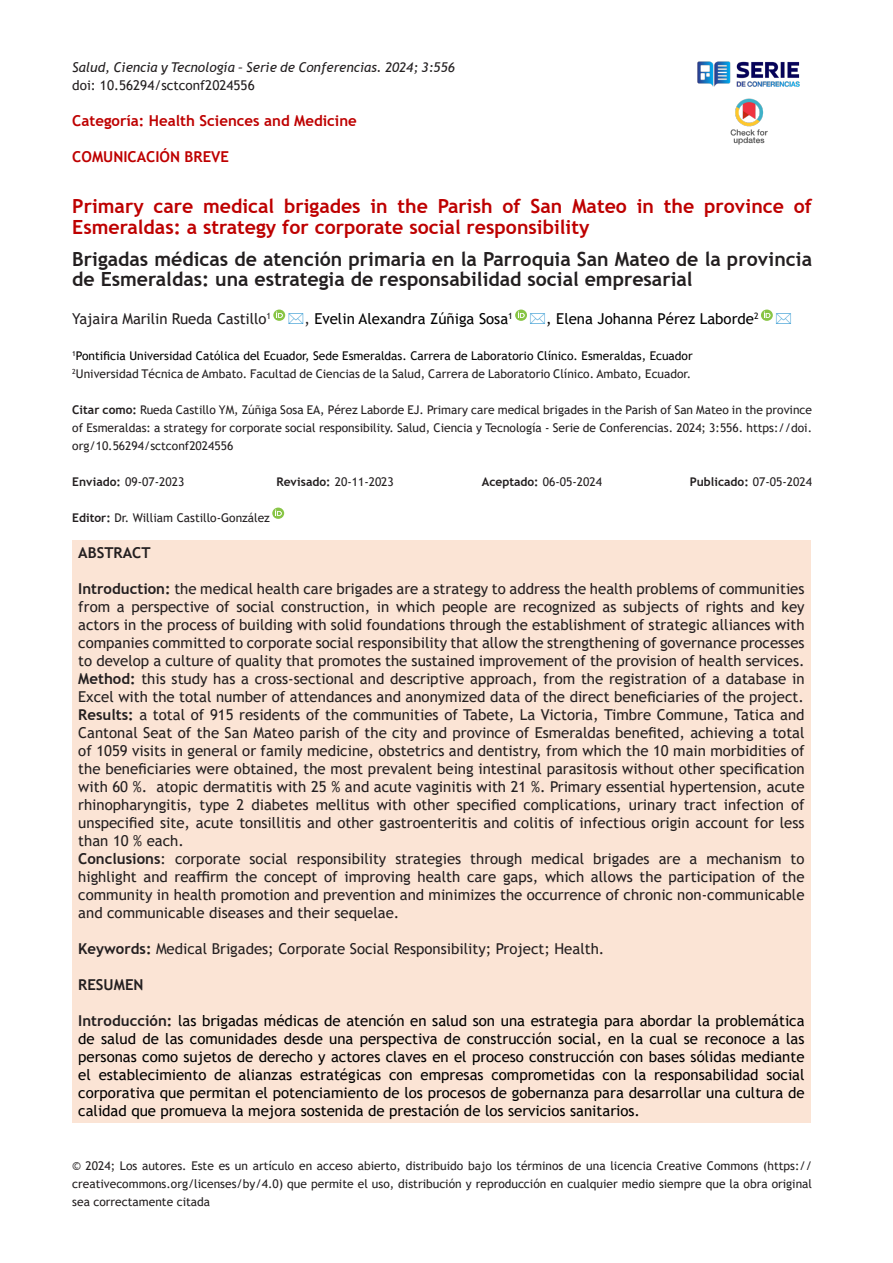
<style>
.page{position:relative;width:893px;height:1263px;background:#fff}
.page>*{position:absolute;margin:0;border:0;box-sizing:border-box;transform-origin:0 0}
.t1{font:700 19.5px/19.5px "Trebuchet MS";color:#231f20}
.t2{font:700 19.5px/21px "Trebuchet MS";color:#be0000}
.Body_Text{font:15px/18px "Trebuchet MS";color:#231f20;text-align:justify}
.Body_Text-2{font:15px/18px "Trebuchet MS";color:#000;text-align:justify}
.t3{font:700 15px "Trebuchet MS";color:#be0000}
.t4{font:700 15px "Trebuchet MS";color:#231f20}
.t5{font:italic 13.5px "Trebuchet MS";color:#231f20}
.t6{font:13.5px "Trebuchet MS";color:#231f20}
.Body_Text-3{font:12px/18px "Trebuchet MS";color:#231f20;text-align:justify}
.t7{font:12px "Trebuchet MS";color:#000}
.t8{font:700 12px "Trebuchet MS";color:#231f20}
.s1{color:#231f20}
.s2{font-weight:700}
.s3{font-weight:400}
.s4{font-weight:700;color:#231f20}
</style>
<div class="page">
<img style="left:697px;top:61px;width:103px;height:26px">
<img style="left:730px;top:98px;width:38px;height:47px">
<div style="left:72px;top:540px;width:739px;height:582px;background:#fbe4d5"></div>
<svg style="left:272px;top:508px;width:12px;height:11px"></svg>
<svg style="left:273px;top:310px;width:13px;height:11px"></svg>
<svg style="left:515px;top:310px;width:12px;height:11px"></svg>
<svg style="left:761px;top:310px;width:12px;height:11px"></svg>
<p class="t5" style="left:72px;top:59px;width:384px">Salud, Ciencia y Tecnología – Serie de Conferencias. 2024; 3:556</p>
<p class="t6" style="left:72px;top:77px;width:184px">doi: 10.56294/sctconf2024556</p>
<p class="t3" style="left:72px;top:111px;width:286px">Categoría: Health Sciences and Medicine</p>
<p class="t3" style="left:72px;top:147px;width:158px">COMUNICACIÓN BREVE</p>
<p class="t2" style="left:72px;top:195px;width:741px">Primary care medical brigades in the Parish of San Mateo in the province of<br>Esmeraldas: a strategy for corporate social responsibility</p>
<p class="t1" style="left:72px;top:250px;width:741px">Brigadas médicas de atención primaria en la Parroquia San Mateo de la provincia de Esmeraldas: una estrategia de responsabilidad social empresarial</p>
<p class="Body_Text" style="left:72px;top:310px;width:200px">Yajaira Marilin Rueda Castillo<sup>1</sup></p>
<p class="Body_Text-2" style="left:304px;top:310px;width:210px"><span class="s1">,</span> Evelin Alexandra Zúñiga Sosa<sup>1</sup></p>
<p class="Body_Text-2" style="left:546px;top:310px;width:214px">, Elena Johanna Pérez Laborde<sup>2</sup></p>
<p class="t7" style="left:72px;top:348px;width:622px"><sup>1</sup>Pontificia Universidad Católica del Ecuador, Sede Esmeraldas. Carrera de Laboratorio Clínico. Esmeraldas, Ecuador</p>
<p class="Body_Text-3" style="left:72px;top:365px;width:620px"><sup>2</sup>Universidad Técnica de Ambato. Facultad de Ciencias de la Salud, Carrera de Laboratorio Clínico. Ambato, Ecuador.</p>
<p class="Body_Text-3" style="left:72px;top:401px;width:741px"><span class="s2">Citar como:</span> Rueda Castillo YM, Zúñiga Sosa EA, Pérez Laborde EJ. Primary care medical brigades in the Parish of San Mateo in the province of Esmeraldas: a strategy for corporate social responsibility. Salud, Ciencia y Tecnología - Serie de Conferencias. 2024; 3:556. https://doi. org/10.56294/sctconf2024556</p>
<p class="Body_Text-3" style="left:72px;top:473px;width:114px"><span class="s2">Enviado:</span> 09-07-2023</p>
<p class="Body_Text-3" style="left:276px;top:473px;width:119px"><span class="s2">Revisado:</span> 20-11-2023</p>
<p class="Body_Text-3" style="left:482px;top:473px;width:122px"><span class="s2">Aceptado:</span> 06-05-2024</p>
<p class="t8" style="left:690px;top:474px;width:124px">Publicado: <span class="s3">07-05-2024</span></p>
<p class="Body_Text-3" style="left:72px;top:509px;width:199px"><span class="s2">Editor:</span> Dr. William Castillo-González</p>
<p class="t4" style="left:78px;top:543px;width:74px">ABSTRACT</p>
<p class="Body_Text" style="left:78px;top:580px;width:728px"><span class="s2">Introduction:</span> the medical health care brigades are a strategy to address the health problems of communities from a perspective of social construction, in which people are recognized as subjects of rights and key actors in the process of building with solid foundations through the establishment of strategic alliances with companies committed to corporate social responsibility that allow the strengthening of governance processes to develop a culture of quality that promotes the sustained improvement of the provision of health services.</p>
<p class="Body_Text" style="left:78px;top:670px;width:728px"><span class="s2">Method:</span> this study has a cross-sectional and descriptive approach, from the registration of a database in<br>Excel with the total number of attendances and anonymized data of the direct beneficiaries of the project.</p>
<p class="Body_Text" style="left:78px;top:706px;width:728px"><span class="s2">Results:</span> a total of 915 residents of the communities of Tabete, La Victoria, Timbre Commune, Tatica and Cantonal Seat of the San Mateo parish of the city and province of Esmeraldas benefited, achieving a total of 1059 visits in general or family medicine, obstetrics and dentistry, from which the 10 main morbidities of the beneficiaries were obtained, the most prevalent being intestinal parasitosis without other specification with 60 %. atopic dermatitis with 25 % and acute vaginitis with 21 %. Primary essential hypertension, acute rhinopharyngitis, type 2 diabetes mellitus with other specified complications, urinary tract infection of unspecified site, acute tonsillitis and other gastroenteritis and colitis of infectious origin account for less than 10 % each.</p>
<p class="Body_Text" style="left:78px;top:850px;width:728px"><span class="s2">Conclusions</span>: corporate social responsibility strategies through medical brigades are a mechanism to highlight and reaffirm the concept of improving health care gaps, which allows the participation of the community in health promotion and prevention and minimizes the occurrence of chronic non-communicable and communicable diseases and their sequelae.</p>
<p class="Body_Text" style="left:78px;top:940px;width:528px"><span class="s2">Keywords:</span> Medical Brigades; Corporate Social Responsibility; Project; Health.</p>
<p class="t4" style="left:78px;top:975px;width:67px">RESUMEN</p>
<p class="Body_Text-2" style="left:78px;top:1012px;width:728px"><span class="s4">Introducción:</span> las brigadas médicas de atención en salud son una estrategia para abordar la problemática de salud de las comunidades desde una perspectiva de construcción social, en la cual se reconoce a las personas como sujetos de derecho y actores claves en el proceso construcción con bases sólidas mediante el establecimiento de alianzas estratégicas con empresas comprometidas con la responsabilidad social corporativa que permitan el potenciamiento de los procesos de gobernanza para desarrollar una cultura de calidad que promueva la mejora sostenida de prestación de los servicios sanitarios.</p>
<p class="Body_Text-3" style="left:72px;top:1157px;width:741px">© 2024; Los autores. Este es un artículo en acceso abierto, distribuido bajo los términos de una licencia Creative Commons (https:// creativecommons.org/licenses/by/4.0) que permite el uso, distribución y reproducción en cualquier medio siempre que la obra original sea correctamente citada</p>
</div>
